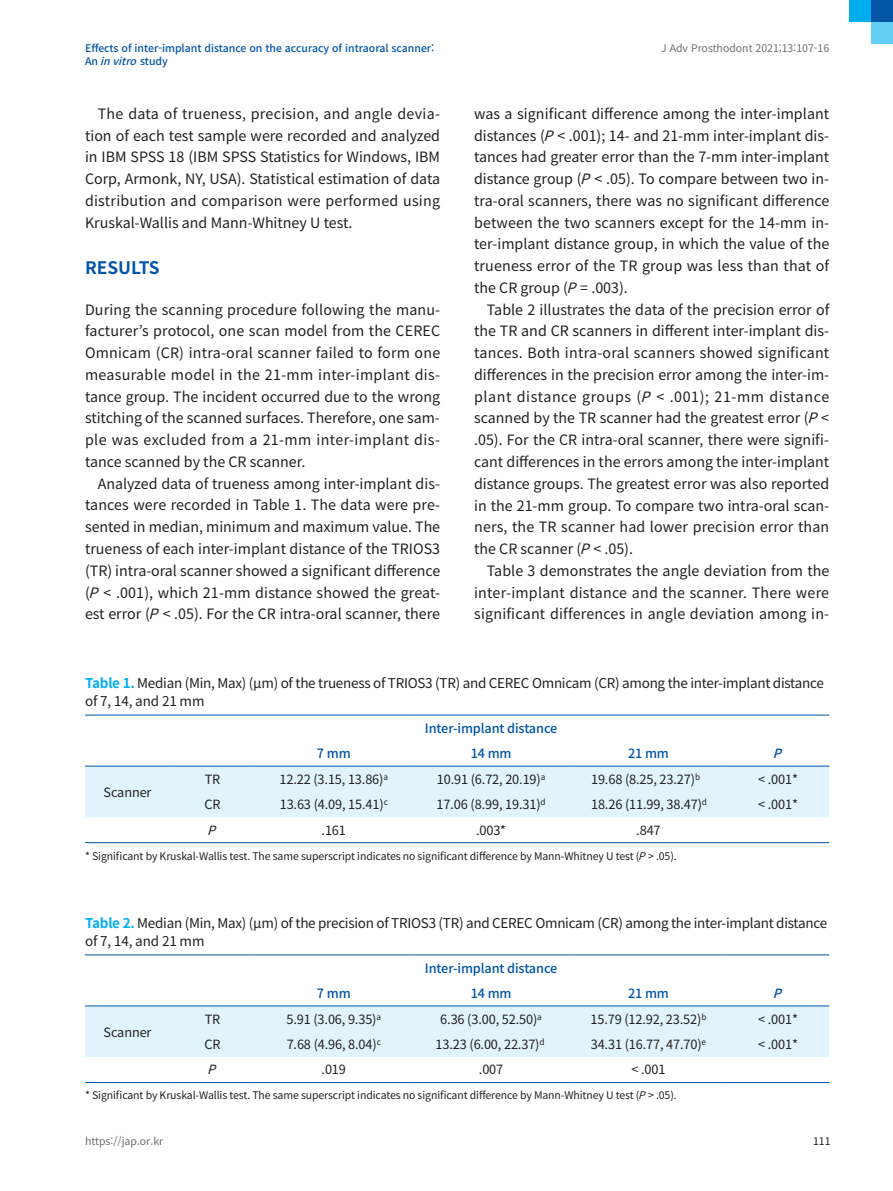
<style>
.page{position:relative;width:893px;height:1191px;background:#fff}
.page>*{position:absolute;margin:0;border:0;box-sizing:border-box;transform-origin:0 0}
.t1{font:700 17.25px "Noto Sans CJ Kkr";color:#0154a6}
.t2{font:14.25px/21.8px "Noto Sans CJ Kkr";letter-spacing:.01em;color:#231f20;text-align:justify}
.t3{font:13.5px/18px "Noto Sans CJ Kkr";letter-spacing:-.02em;color:#231f20}
.t4{font:12.75px "Noto Sans CJ Kkr";letter-spacing:-.01em;color:#231f20}
.t5{font:500 12.75px "Noto Sans CJ Kkr";letter-spacing:-.01em;color:#0154a6}
.t6{font:italic 500 12.75px "Noto Sans CJ Kkr";color:#0154a6}
.t7{font:italic 12.75px "Noto Sans CJ Kkr";color:#231f20}
.t8{font:10.5px "Noto Sans CJ Kkr";letter-spacing:-.01em;color:#231f20}
.t9{font:500 10.5px "Noto Sans CJ Kkr";color:#0154a6}
.t10{font:10.5px "Noto Sans CJ Kkr";color:#6c6d70}
.s1{font-style:italic}
.s2{font-weight:700;color:#00aeef}
</style>
<div class="page">
<div style="left:871px;top:22px;width:22px;height:22px;background:#62cdf5"></div>
<div style="left:849px;top:0;width:22px;height:22px;background:#00aeef"></div>
<div style="left:871px;top:0;width:22px;height:22px;background:#0154a6"></div>
<div style="left:85px;top:766px;width:744px;height:51px;background:#e1f4fc"></div>
<hr style="left:85px;top:842px;width:85px;height:1px;background:#0154a6">
<hr style="left:170px;top:842px;width:85px;height:1px;background:#0154a6">
<hr style="left:255px;top:842px;width:157px;height:1px;background:#0154a6">
<hr style="left:412px;top:842px;width:158px;height:1px;background:#0154a6">
<hr style="left:570px;top:842px;width:157px;height:1px;background:#0154a6">
<hr style="left:727px;top:842px;width:102px;height:1px;background:#0154a6">
<hr style="left:85px;top:714px;width:85px;height:1px;background:#0154a6">
<hr style="left:170px;top:714px;width:85px;height:1px;background:#0154a6">
<hr style="left:255px;top:714px;width:157px;height:1px;background:#0154a6">
<hr style="left:412px;top:714px;width:158px;height:1px;background:#0154a6">
<hr style="left:570px;top:714px;width:157px;height:1px;background:#0154a6">
<hr style="left:727px;top:714px;width:102px;height:1px;background:#0154a6">
<hr style="left:85px;top:765px;width:85px;height:1px;background:#0154a6">
<hr style="left:170px;top:765px;width:85px;height:1px;background:#0154a6">
<hr style="left:255px;top:765px;width:157px;height:1px;background:#0154a6">
<hr style="left:412px;top:765px;width:158px;height:1px;background:#0154a6">
<hr style="left:570px;top:765px;width:157px;height:1px;background:#0154a6">
<hr style="left:727px;top:765px;width:102px;height:1px;background:#0154a6">
<div style="left:85px;top:1006px;width:744px;height:51px;background:#e1f4fc"></div>
<hr style="left:85px;top:1005px;width:85px;height:1px;background:#0154a6">
<hr style="left:170px;top:1005px;width:85px;height:1px;background:#0154a6">
<hr style="left:255px;top:1005px;width:157px;height:1px;background:#0154a6">
<hr style="left:412px;top:1005px;width:158px;height:1px;background:#0154a6">
<hr style="left:570px;top:1005px;width:157px;height:1px;background:#0154a6">
<hr style="left:727px;top:1005px;width:102px;height:1px;background:#0154a6">
<hr style="left:85px;top:954px;width:85px;height:1px;background:#0154a6">
<hr style="left:170px;top:954px;width:85px;height:1px;background:#0154a6">
<hr style="left:255px;top:954px;width:157px;height:1px;background:#0154a6">
<hr style="left:412px;top:954px;width:158px;height:1px;background:#0154a6">
<hr style="left:570px;top:954px;width:157px;height:1px;background:#0154a6">
<hr style="left:727px;top:954px;width:102px;height:1px;background:#0154a6">
<hr style="left:85px;top:1082px;width:85px;height:1px;background:#0154a6">
<hr style="left:170px;top:1082px;width:85px;height:1px;background:#0154a6">
<hr style="left:255px;top:1082px;width:157px;height:1px;background:#0154a6">
<hr style="left:412px;top:1082px;width:158px;height:1px;background:#0154a6">
<hr style="left:570px;top:1082px;width:157px;height:1px;background:#0154a6">
<hr style="left:727px;top:1082px;width:102px;height:1px;background:#0154a6">
<p class="t9" style="left:85px;top:42px;width:351px">Effects of inter-implant distance on the accuracy of intraoral scanner:</p>
<p class="t10" style="left:661px;top:42px;width:169px">J Adv Prosthodont 2021;13:107-16</p>
<p class="t9" style="left:85px;top:55px;width:84px">A n <span class="s1">invitro</span>s t u d y</p>
<p class="t2" style="left:85px;top:103px;width:357px;text-indent:13px">The data of trueness, precision, and angle devia&shy;tion of each test sample were recorded and analyzed in IBM SPSS 18 (IBM SPSS Statistics for Windows, IBM Corp, Armonk, NY, USA). Statistical estimation of data distribution and comparison were performed using Kruskal-Wallis and Mann-Whitney U test.</p>
<p class="t1" style="left:85px;top:258px;width:76px">RESULTS</p>
<p class="t2" style="left:85px;top:299px;width:357px">During the scanning procedure following the manu&shy;facturer’s protocol, one scan model from the CEREC Omnicam (CR) intra-oral scanner failed to form one measurable model in the 21-mm inter-implant dis&shy;tance group. The incident occurred due to the wrong stitching of the scanned surfaces. Therefore, one sam&shy;ple was excluded from a 21-mm inter-implant dis&shy;tance scanned by the CR scanner.</p>
<p class="t2" style="left:85px;top:473px;width:357px;text-indent:13px">Analyzed data of trueness among inter-implant dis&shy;tances were recorded in Table 1. The data were pre&shy;sented in median, minimum and maximum value. The trueness of each inter-implant distance of the TRIOS3 (TR) intra-oral scanner showed a significant difference (<span class="s1">P</span>&lt; .001), which 21-mm distance showed the great&shy;est error (<span class="s1">P</span>&lt; .05). For the CR intra-oral scanner, there</p>
<p class="t2" style="left:474px;top:103px;width:357px">was a significant difference among the inter-implant distances (<span class="s1">P</span>&lt; .001); 14- and 21-mm inter-implant dis&shy;tances had greater error than the 7-mm inter-implant distance group (<span class="s1">P</span>&lt; .05). To compare between two in&shy;tra-oral scanners, there was no significant difference between the two scanners except for the 14-mm in&shy;ter-implant distance group, in which the value of the trueness error of the TR group was less than that of the CR group (<span class="s1">P</span>= .003).</p>
<p class="t2" style="left:474px;top:299px;width:357px;text-indent:13px">Table 2 illustrates the data of the precision error of the TR and CR scanners in different inter-implant dis&shy;tances. Both intra-oral scanners showed significant differences in the precision error among the inter-im&shy;plant distance groups (<span class="s1">P</span>&lt; .001); 21-mm distance scanned by the TR scanner had the greatest error (<span class="s1">P</span>&lt; .05). For the CR intra-oral scanner, there were signifi&shy;cant differences in the errors among the inter-implant distance groups. The greatest error was also reported in the 21-mm group. To compare two intra-oral scan&shy;ners, the TR scanner had lower precision error than the CR scanner (<span class="s1">P</span>&lt; .05).</p>
<p class="t2" style="left:474px;top:560px;width:357px;text-indent:13px">Table 3 demonstrates the angle deviation from the inter-implant distance and the scanner. There were significant differences in angle deviation among in-</p>
<p class="t3" style="left:85px;top:674px;width:740px"><span class="s2">Table 1.</span> Median (Min, Max) (µm) of the trueness of TRIOS3 (TR) and CEREC Omnicam (CR) among the inter-implant distance of 7, 14, and 21 mm</p>
<p class="t5" style="left:425px;top:721px;width:134px">Inter-implant distance</p>
<p class="t5" style="left:317px;top:746px;width:35px">7 mm</p>
<p class="t5" style="left:471px;top:746px;width:42px">14 mm</p>
<p class="t5" style="left:628px;top:746px;width:42px">21 mm</p>
<p class="t6" style="left:773px;top:746px;width:19px">P</p>
<p class="t4" style="left:104px;top:785px;width:49px">Scanner</p>
<p class="t4" style="left:205px;top:772px;width:17px">TR</p>
<p class="t4" style="left:279px;top:772px;width:110px">12.22 (3.15, 13.86)<sup>a</sup></p>
<p class="t4" style="left:437px;top:772px;width:110px">10.91 (6.72, 20.19)<sup>a</sup></p>
<p class="t4" style="left:591px;top:772px;width:111px">19.68 (8.25, 23.27)<sup>b</sup></p>
<p class="t4" style="left:758px;top:772px;width:41px">&lt; .001*</p>
<p class="t4" style="left:205px;top:797px;width:18px">CR</p>
<p class="t4" style="left:280px;top:797px;width:110px">13.63 (4.09, 15.41)<sup>c</sup></p>
<p class="t4" style="left:437px;top:797px;width:111px">17.06 (8.99, 19.31)<sup>d</sup></p>
<p class="t4" style="left:591px;top:797px;width:118px">18.26 (11.99, 38.47)<sup>d</sup></p>
<p class="t4" style="left:758px;top:797px;width:41px">&lt; .001*</p>
<p class="t7" style="left:207px;top:822px;width:19px">P</p>
<p class="t4" style="left:322px;top:822px;width:26px">.161</p>
<p class="t4" style="left:476px;top:822px;width:32px">.003*</p>
<p class="t4" style="left:636px;top:822px;width:26px">.847</p>
<p class="t8" style="left:85px;top:849px;width:593px">* Significant by Kruskal-Wallis test. The same superscript indicates no significant difference by Mann-Whitney U test (<span class="s1">P</span>&gt; .05).</p>
<p class="t3" style="left:85px;top:914px;width:744px"><span class="s2">Table 2.</span> Median (Min, Max) (µm) of the precision of TRIOS3 (TR) and CEREC Omnicam (CR) among the inter-implant distance of 7, 14, and 21 mm</p>
<p class="t5" style="left:425px;top:960px;width:134px">Inter-implant distance</p>
<p class="t5" style="left:317px;top:986px;width:35px">7 mm</p>
<p class="t5" style="left:471px;top:986px;width:42px">14 mm</p>
<p class="t5" style="left:628px;top:986px;width:42px">21 mm</p>
<p class="t6" style="left:773px;top:986px;width:19px">P</p>
<p class="t4" style="left:104px;top:1024px;width:49px">Scanner</p>
<p class="t4" style="left:205px;top:1012px;width:17px">TR</p>
<p class="t4" style="left:286px;top:1012px;width:96px">5.91 (3.06, 9.35)<sup>a</sup></p>
<p class="t4" style="left:440px;top:1012px;width:103px">6.36 (3.00, 52.50)<sup>a</sup></p>
<p class="t4" style="left:590px;top:1012px;width:117px">15.79 (12.92, 23.52)<sup>b</sup></p>
<p class="t4" style="left:758px;top:1012px;width:41px">&lt; .001*</p>
<p class="t4" style="left:205px;top:1037px;width:18px">CR</p>
<p class="t4" style="left:287px;top:1037px;width:96px">7.68 (4.96, 8.04)<sup>c</sup></p>
<p class="t4" style="left:436px;top:1037px;width:111px">13.23 (6.00, 22.37)<sup>d</sup></p>
<p class="t4" style="left:591px;top:1037px;width:117px">34.31 (16.77, 47.70)<sup>e</sup></p>
<p class="t4" style="left:758px;top:1037px;width:41px">&lt; .001*</p>
<p class="t7" style="left:207px;top:1062px;width:19px">P</p>
<p class="t4" style="left:322px;top:1062px;width:26px">.019</p>
<p class="t4" style="left:479px;top:1062px;width:26px">.007</p>
<p class="t4" style="left:631px;top:1062px;width:36px">&lt; .001</p>
<p class="t8" style="left:85px;top:1089px;width:593px">* Significant by Kruskal-Wallis test. The same superscript indicates no significant difference by Mann-Whitney U test (<span class="s1">P</span>&gt; .05).</p>
<p class="t10" style="left:85px;top:1135px;width:80px">https://jap.or.kr</p>
<p class="t8" style="left:813px;top:1135px;width:19px">111</p>
</div>
